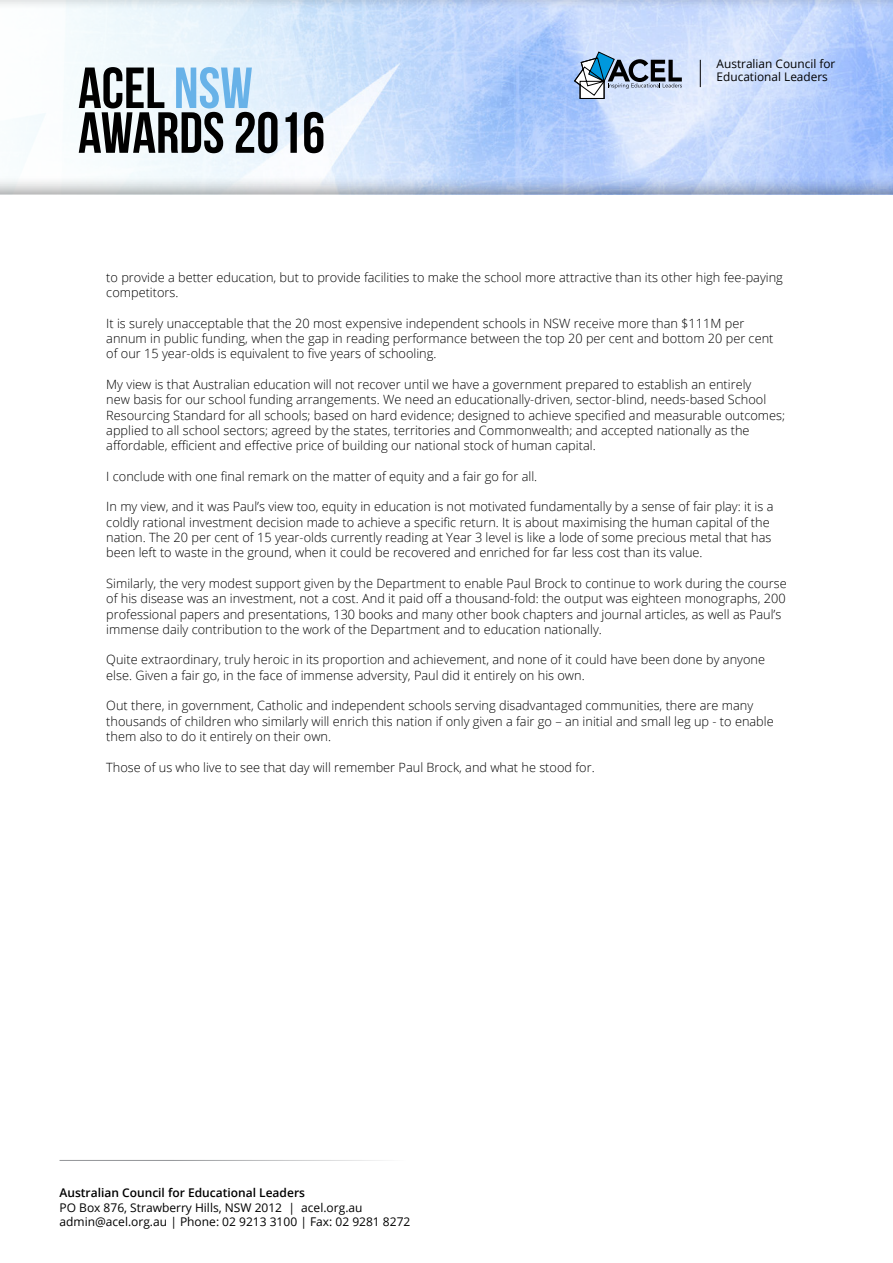
<style>
.page{position:relative;width:893px;height:1263px;background:#fff}
.page>*{position:absolute;margin:0;border:0;box-sizing:border-box;transform-origin:0 0}
.t1{font:700 57.9px/44.7px "Bebas Neue";color:#000}
.t2{font:300 12.75px/15.3px "Open Sans";color:#000}
.t3{font:12px/14.4px "Open Sans";color:#000}
.t4{font:600 12px "Open Sans";color:#000}
.t5{font:11.85px/13.4px "Open Sans";color:#000}
.s1{color:#68b2e8}
</style>
<div class="page">
<div style="left:0;top:0;width:893px;height:195px;background:#000;opacity:.4"></div>
<svg style="left:573px;top:51px;width:109px;height:48px;background:#98acc2"></svg>
<svg style="left:700px;top:60px;width:1px;height:27px"></svg>
<hr style="left:60px;top:1160px;width:534px;height:1px;background:#939598">
<h1 class="t1" style="left:78px;top:65px;width:249px">ACEL <span class="s1">NSW<br></span>AWARDS 2016</h1>
<p class="t5" style="left:717px;top:57px;width:120px">Australian Council for<br>Educational Leaders</p>
<p class="t2" style="left:106px;top:269px;width:678px">to provide a better education, but to provide facilities to make the school more attractive than its other high fee-paying competitors.</p>
<p class="t2" style="left:106px;top:315px;width:669px">It is surely unacceptable that the 20 most expensive independent schools in NSW receive more than $111M per annum in public funding, when the gap in reading performance between the top 20 per cent and bottom 20 per cent of our 15 year-olds is equivalent to five years of schooling.</p>
<p class="t2" style="left:106px;top:376px;width:680px">My view is that Australian education will not recover until we have a government prepared to establish an entirely<br>new basis for our school funding arrangements. We need an educationally-driven, sector-blind, needs-based School Resourcing Standard for all schools; based on hard evidence; designed to achieve specified and measurable outcomes; applied to all school sectors; agreed by the states, territories and Commonwealth; and accepted nationally as the affordable, efficient and effective price of building our national stock of human capital.</p>
<p class="t2" style="left:106px;top:468px;width:432px">I conclude with one final remark on the matter of equity and a fair go for all.</p>
<p class="t2" style="left:106px;top:499px;width:669px">In my view, and it was Paul’s view too, equity in education is not motivated fundamentally by a sense of fair play: it is a coldly rational investment decision made to achieve a specific return. It is about maximising the human capital of the nation. The 20 per cent of 15 year-olds currently reading at Year 3 level is like a lode of some precious metal that has been left to waste in the ground, when it could be recovered and enriched for far less cost than its value.</p>
<p class="t2" style="left:106px;top:575px;width:682px">Similarly, the very modest support given by the Department to enable Paul Brock to continue to work during the course of his disease was an investment, not a cost. And it paid off a thousand-fold: the output was eighteen monographs, 200 professional papers and presentations, 130 books and many other book chapters and journal articles, as well as Paul’s immense daily contribution to the work of the Department and to education nationally.</p>
<p class="t2" style="left:106px;top:652px;width:660px">Quite extraordinary, truly heroic in its proportion and achievement, and none of it could have been done by anyone else. Given a fair go, in the face of immense adversity, Paul did it entirely on his own.</p>
<p class="t2" style="left:106px;top:698px;width:669px">Out there, in government, Catholic and independent schools serving disadvantaged communities, there are many thousands of children who similarly will enrich this nation if only given a fair go – an initial and small leg up - to enable them also to do it entirely on their own.</p>
<p class="t2" style="left:106px;top:759px;width:490px">Those of us who live to see that day will remember Paul Brock, and what he stood for.</p>
<p class="t4" style="left:60px;top:1184px;width:247px">Australian Council for Educational Leaders</p>
<p class="t3" style="left:60px;top:1200px;width:352px">PO Box 876, Strawberry Hills, NSW 2012 | acel.org.au admin@acel.org.au | Phone: 02 9213 3100 | Fax: 02 9281 8272</p>
</div>
